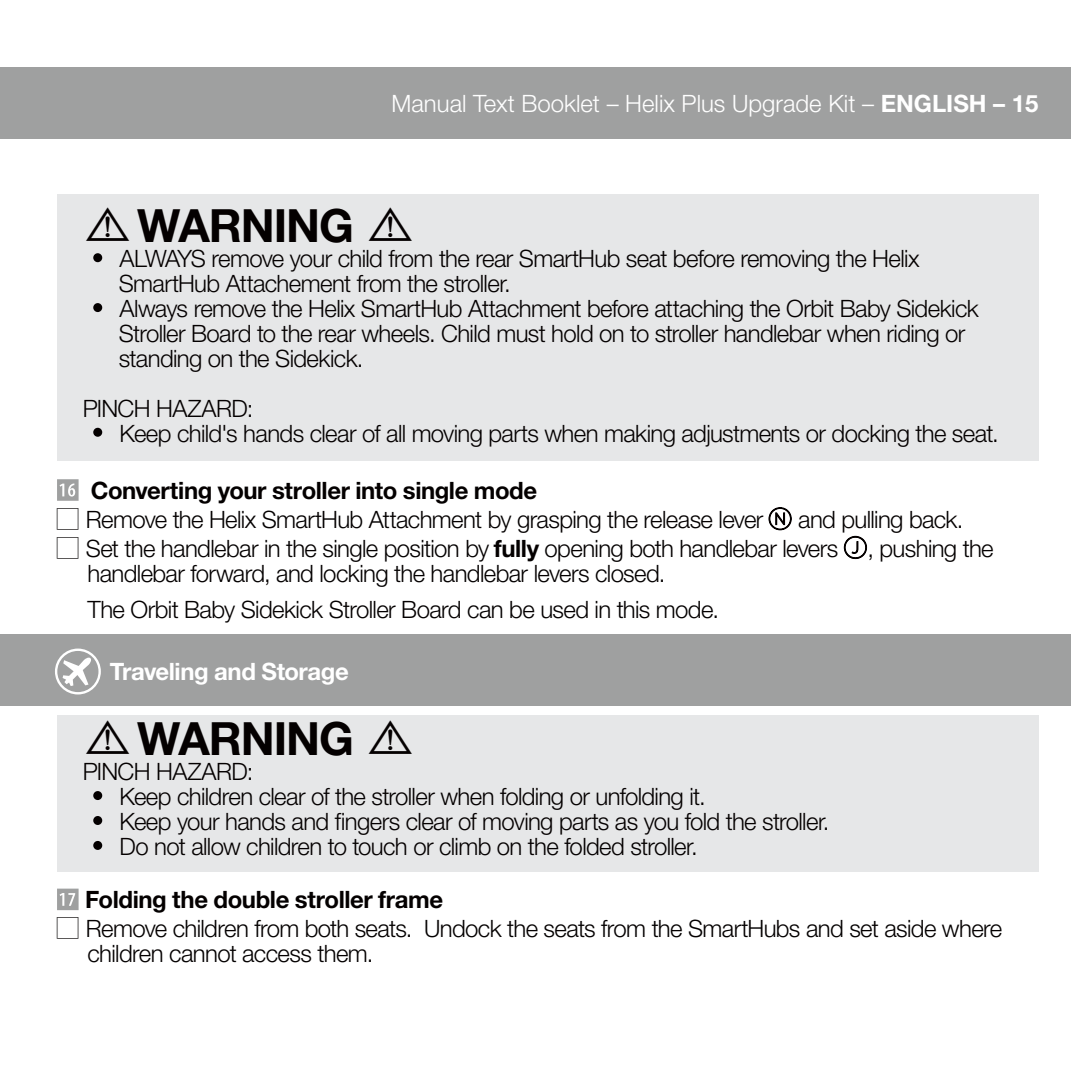
<style>
.page{position:relative;width:1071px;height:1071px;background:#fff}
.page>*{position:absolute;margin:0;border:0;box-sizing:border-box;transform-origin:0 0}
.t1{font:200 49.88px "Koz Go Pro";color:#040000}
.t2{font:700 45.85px "Helvetica Neue LT Std";letter-spacing:-.025em;color:#040000}
.t3{font:300 23.97px/24.8px "Helvetica Neue LT Std";letter-spacing:-.025em;color:#040000}
.t4{font:700 23.97px "Helvetica Neue LT Std";letter-spacing:-.02em;color:#040000}
.t5{font:300 23.97px "Helvetica Neue LT Std";color:#fff}
.t6{font:700 23.97px "Helvetica Neue LT Std";letter-spacing:-.02em;color:#fff}
.s1{font-weight:700}
.s2{font-family:"Koz Go Pro";font-weight:200}
.s3{font-family:"Koz Go Pro";font-weight:200;font-size:49.88px}
</style>
<div class="page">
<div style="left:0;top:67px;width:1071px;height:72px;background:#9fa0a0"></div>
<div style="left:0;top:634px;width:1071px;height:72px;background:#9fa0a0"></div>
<div style="left:57px;top:194px;width:982px;height:266px;background:#e6e7e8"></div>
<div style="left:57px;top:715px;width:982px;height:156px;background:#e6e7e8"></div>
<div style="left:93px;top:253px;width:9px;height:9px;background:#040000;border-radius:50%"></div>
<div style="left:93px;top:303px;width:9px;height:9px;background:#040000;border-radius:50%"></div>
<div style="left:93px;top:428px;width:9px;height:9px;background:#040000;border-radius:50%"></div>
<svg style="left:57px;top:479px;width:22px;height:22px"></svg>
<svg style="left:768px;top:507px;width:24px;height:24px"></svg>
<svg style="left:843px;top:535px;width:25px;height:25px"></svg>
<div style="left:93px;top:791px;width:9px;height:9px;background:#040000;border-radius:50%"></div>
<div style="left:93px;top:816px;width:9px;height:9px;background:#040000;border-radius:50%"></div>
<div style="left:93px;top:841px;width:9px;height:9px;background:#040000;border-radius:50%"></div>
<svg style="left:57px;top:889px;width:22px;height:21px"></svg>
<svg style="left:55px;top:649px;width:46px;height:45px"></svg>
<p class="t5" style="left:392px;top:89px;width:648px">Manual Text Booklet – Helix Plus Upgrade Kit – <span class="s1">ENGLISH – 15</span></p>
<h2 class="t2" style="left:137px;top:197px;width:218px">WARNING</h2>
<h1 class="t1" style="left:365px;top:193px;width:51px">!</h1>
<p class="t3" style="left:119px;top:271px;width:862px">SmartHub Attachement from the stroller.<br>Always remove the Helix SmartHub Attachment before attaching the Orbit Baby Sidekick Stroller Board to the rear wheels. Child must hold on to stroller handlebar when riding or standing on the Sidekick.</p>
<p class="t3" style="left:120px;top:395px;width:881px;text-indent:-37px">PINCH HAZARD:<br>Keep child's hands clear of all moving parts when making adjustments or docking the seat.</p>
<p class="t4" style="left:91px;top:476px;width:448px">Converting your stroller into single mode</p>
<p class="t3" style="left:56px;top:506px;width:909px"><span class="s2">□</span> Remove the Helix SmartHub Attachment by grasping the release lever <span class="s2">Ⓝ</span> and pulling back.</p>
<p class="t3" style="left:87px;top:535px;width:908px;text-indent:-32px"><span class="s2">□</span> Set the handlebar in the single position by <span class="s1">fully</span> opening both handlebar levers <span class="s2">Ⓙ</span>, pushing the handlebar forward, and locking the handlebar levers closed.</p>
<p class="t3" style="left:87px;top:597px;width:633px">The Orbit Baby Sidekick Stroller Board can be used in this mode.</p>
<p class="t6" style="left:110px;top:657px;width:241px">Traveling and Storage</p>
<h1 class="t1" style="left:83px;top:706px;width:51px">!</h1>
<p class="t3" style="left:83px;top:759px;width:172px">PINCH HAZARD:</p>
<h1 class="t1" style="left:83px;top:193px;width:51px">!</h1>
<p class="t3" style="left:120px;top:246px;width:801px">ALWAYS remove your child from the rear SmartHub seat before removing the Helix</p>
<h2 class="t2" style="left:137px;top:710px;width:280px">WARNING <span class="s3">!</span></h2>
<p class="t3" style="left:120px;top:783px;width:711px">Keep children clear of the stroller when folding or unfolding it.<br>Keep your hands and fingers clear of moving parts as you fold the stroller.<br>Do not allow children to touch or climb on the folded stroller.</p>
<p class="t4" style="left:85px;top:885px;width:359px">Folding the double stroller frame</p>
<p class="t3" style="left:87px;top:916px;width:916px;text-indent:-32px"><span class="s2">□</span> Remove children from both seats. Undock the seats from the SmartHubs and set aside where children cannot access them.</p>
</div>
